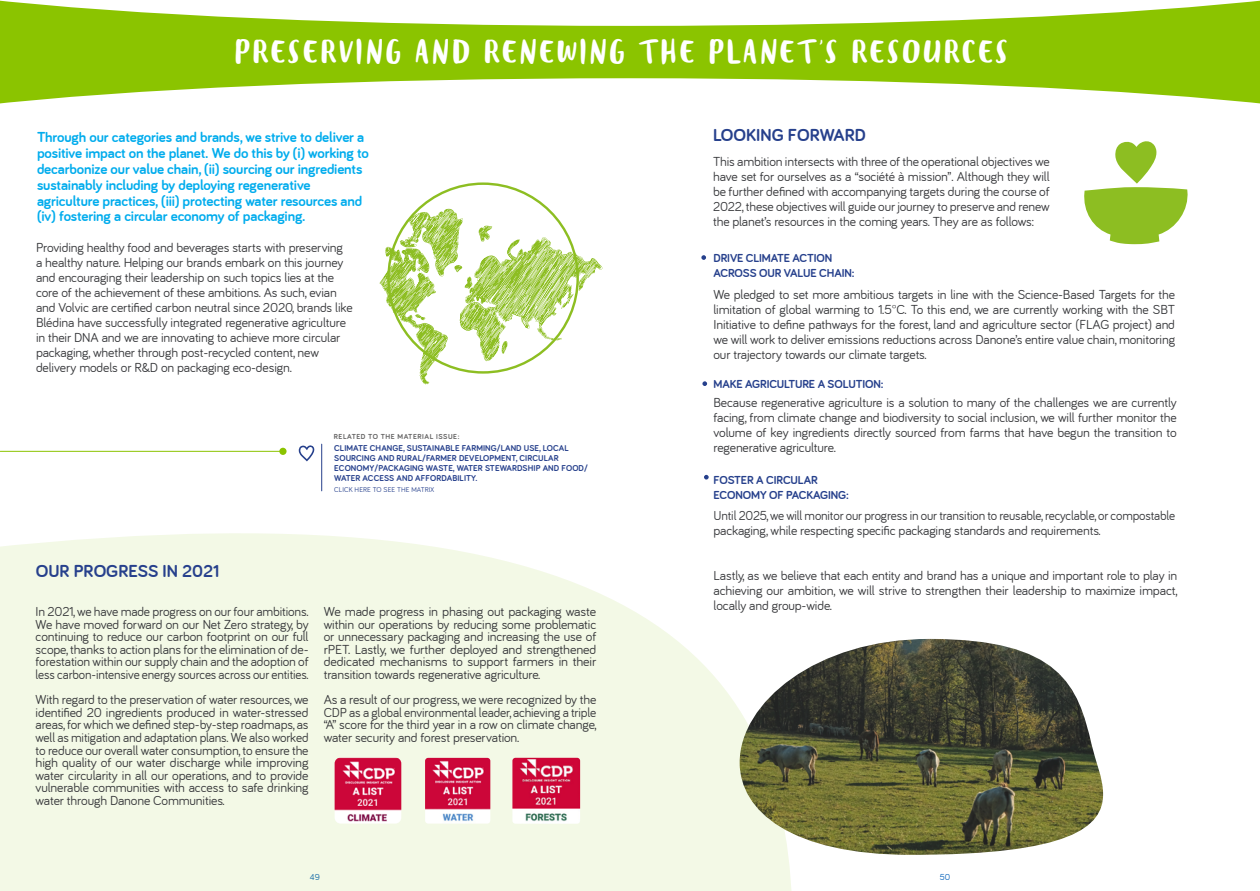
<style>
.page{position:relative;width:1260px;height:891px;background:#fff}
.page>*{position:absolute;margin:0;border:0;box-sizing:border-box;transform-origin:0 0}
.t1{font:26.4px "Blog Script W00";letter-spacing:.08em;color:#fff}
.t2{font:700 18px "Bariol";color:#26408c}
.t3{font:700 15px/15.9px "Bariol";letter-spacing:-.01em;color:#00aced}
.t4{font:13.5px/15px "Bariol";letter-spacing:-.01em;color:#36373a;text-align:justify}
.t5{font:13.5px/15px "Bariol";letter-spacing:-.01em;color:#36373a;scale:.96 1}
.t6{font:700 12px/15px "Bariol";letter-spacing:-.01em;color:#26408c}
.t7{font:9px "Bariol";color:#005eb8}
.t8{font:700 8.7px/9.9px "Bariol";letter-spacing:.01em;color:#26408c}
.t9{font:700 7.5px "Bariol";letter-spacing:.07em;color:#646363}
.t10{font:7.2px "Bariol";letter-spacing:.01em;color:#26408c}
</style>
<div class="page">
<svg style="left:0;top:533px;width:792px;height:358px;background:#f4f9e8"></svg>
<svg style="left:0;top:0;width:1260px;height:104px;fill:#8bc400"></svg>
<svg style="left:380px;top:209px;width:222px;height:175px"></svg>
<hr style="left:0;top:451px;width:282px;height:1px;background:#8bc400">
<svg style="left:299px;top:445px;width:16px;height:16px"></svg>
<hr style="left:321px;top:444px;width:1px;height:47px;background:#26408c">
<div style="left:279px;top:448px;width:8px;height:7px;background:#8bc400;border-radius:50%"></div>
<img style="left:335px;top:758px;width:66px;height:66px">
<img style="left:512px;top:758px;width:68px;height:66px">
<img style="left:425px;top:758px;width:65px;height:66px">
<svg style="left:704px;top:475px;width:5px;height:5px"></svg>
<svg style="left:701px;top:255px;width:5px;height:5px"></svg>
<svg style="left:702px;top:381px;width:5px;height:5px"></svg>
<img style="left:740px;top:639px;width:363px;height:216px">
<svg style="left:1084px;top:141px;width:104px;height:103px"></svg>
<h1 class="t1" style="left:234px;top:38px;width:776px">PRESERVING AND RENEWING THE PLANET’S RESOURCES</h1>
<p class="t3" style="left:37px;top:129px;width:333px">Through our categories and brands, we strive to deliver a positive impact on the planet. We do this by (i) working to decarbonize our value chain, (ii) sourcing our ingredients sustainably including by deploying regenerative agriculture practices, (iii) protecting water resources and (iv) fostering a circular economy of packaging.</p>
<p class="t4" style="left:36px;top:240px;width:318px;text-align:left">Providing healthy food and beverages starts with preserving<br>a healthy nature. Helping our brands embark on this journey and encouraging their leadership on such topics lies at the core of the achievement of these ambitions. As such, evian and Volvic are certified carbon neutral since 2020, brands like Blédina have successfully integrated regenerative agriculture in their DNA and we are innovating to achieve more circular packaging, whether through post-recycled content, new delivery models or R&amp;D on packaging eco-design.</p>
<p class="t9" style="left:334px;top:433px;width:127px">RELATED TO THE MATERIAL ISSUE:</p>
<p class="t8" style="left:334px;top:443px;width:255px">CLIMATE CHANGE, SUSTAINABLE FARMING/LAND USE, LOCAL SOURCING AND RURAL/FARMER DEVELOPMENT, CIRCULAR ECONOMY/PACKAGING WASTE, WATER STEWARDSHIP AND FOOD/ WATER ACCESS AND AFFORDABILITY.</p>
<p class="t10" style="left:334px;top:486px;width:101px">CLICK HERE TO SEE THE MATRIX</p>
<h2 class="t2" style="left:36px;top:561px;width:185px">OUR PROGRESS IN 2021</h2>
<p class="t4" style="left:36px;top:605px;width:275px;line-height:12.6px">In 2021, we have made progress on our four ambitions.<br>We have moved forward on our Net Zero strategy, by continuing to reduce our carbon footprint on our full scope, thanks to action plans for the elimination of de&shy;forestation within our supply chain and the adoption of less carbon-intensive energy sources across our entities.</p>
<p class="t4" style="left:36px;top:693px;width:275px;line-height:12.6px">With regard to the preservation of water resources, we identified 20 ingredients produced in water-stressed areas, for which we defined step-by-step roadmaps, as well as mitigation and adaptation plans. We also worked to reduce our overall water consumption, to ensure the high quality of our water discharge while improving water circularity in all our operations, and to provide vulnerable communities with access to safe drinking water through Danone Communities.</p>
<p class="t4" style="left:324px;top:605px;width:274px;line-height:12.6px">We made progress in phasing out packaging waste within our operations by reducing some problematic or unnecessary packaging and increasing the use of rPET. Lastly, we further deployed and strengthened dedicated mechanisms to support farmers in their transition towards regenerative agriculture.</p>
<p class="t4" style="left:324px;top:693px;width:275px;line-height:12.6px">As a result of our progress, we were recognized by the CDP as a global environmental leader, achieving a triple “A” score for the third year in a row on climate change, water security and forest preservation.</p>
<h2 class="t2" style="left:713px;top:125px;width:154px">LOOKING FORWARD</h2>
<p class="t4" style="left:713px;top:154px;width:338px">This ambition intersects with three of the operational objectives we have set for ourselves as a “société à mission”. Although they will be further defined with accompanying targets during the course of 2022, these objectives will guide our journey to preserve and renew the planet’s resources in the coming years. They are as follows:</p>
<p class="t6" style="left:713px;top:250px;width:143px">DRIVE CLIMATE ACTION<br>ACROSS OUR VALUE CHAIN:</p>
<p class="t4" style="left:713px;top:287px;width:463px">We pledged to set more ambitious targets in line with the Science-Based Targets for the limitation of global warming to 1.5°C. To this end, we are currently working with the SBT Initiative to define pathways for the forest, land and agriculture sector (FLAG project) and we will work to deliver emissions reductions across Danone’s entire value chain, monitoring our trajectory towards our climate targets.</p>
<p class="t4" style="left:713px;top:395px;width:465px">Because regenerative agriculture is a solution to many of the challenges we are currently facing, from climate change and biodiversity to social inclusion, we will further monitor the volume of key ingredients directly sourced from farms that have begun the transition to regenerative agriculture.</p>
<p class="t6" style="left:713px;top:376px;width:172px">MAKE AGRICULTURE A SOLUTION:</p>
<p class="t6" style="left:713px;top:472px;width:137px">FOSTER A CIRCULAR<br>ECONOMY OF PACKAGING:</p>
<p class="t5" style="left:713px;top:508px;width:482px">Until 2025, we will monitor our progress in our transition to reusable, recyclable, or compostable packaging, while respecting specific packaging standards and requirements.</p>
<p class="t4" style="left:714px;top:568px;width:466px">Lastly, as we believe that each entity and brand has a unique and important role to play in achieving our ambition, we will strive to strengthen their leadership to maximize impact, locally and group-wide.</p>
<p class="t7" style="left:310px;top:872px;width:12px">49</p>
<p class="t7" style="left:940px;top:872px;width:12px">50</p>
</div>
